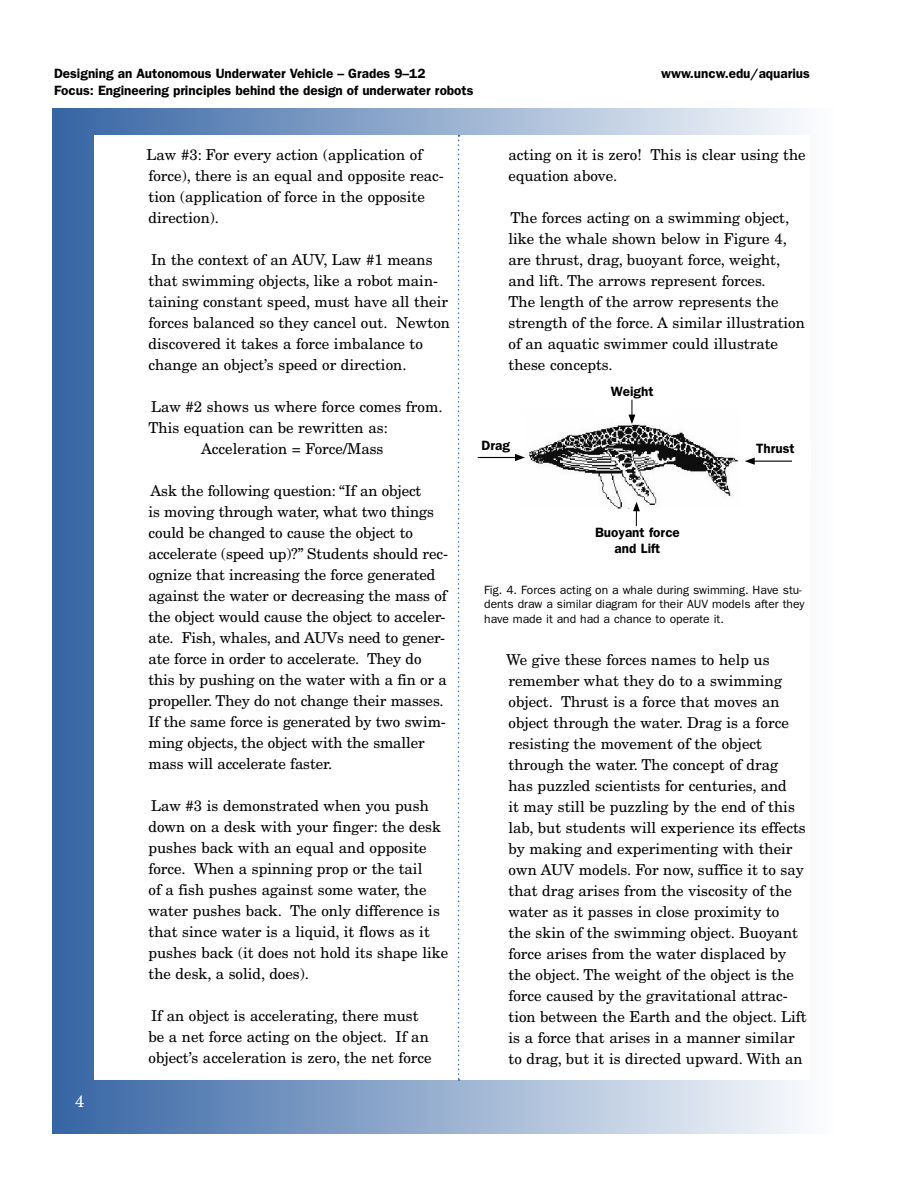
<style>
.page{position:relative;width:918px;height:1188px;background:#fff}
.page>*{position:absolute;margin:0;border:0;box-sizing:border-box;transform-origin:0 0}
.t1{font:16.5px "New Century Schlbk";color:#fff}
.Learning_Procedure_indents{font:15px/21px "New Century Schlbk";color:#000}
.Headers{font:600 13.5px/16.2px "Franklin Gothic";color:#000}
.t2{font:12px/14.4px "Franklin Gothic";color:#000}
</style>
<div class="page">
<div style="left:53px;top:108px;width:783px;height:1026px;background:linear-gradient(to right,#3665a4,#fefefe)"></div>
<div style="left:94px;top:135px;width:716px;height:945px;background:#fff"></div>
<svg style="left:458px;top:135px;width:2px;height:946px"></svg>
<img style="left:526px;top:424px;width:213px;height:84px">
<div style="left:740px;top:442px;width:71px;height:36px;background:#fff"></div>
<hr style="left:478px;top:457px;width:39px;height:1px;background:#000">
<svg style="left:515px;top:454px;width:10px;height:7px"></svg>
<hr style="left:752px;top:461px;width:40px;height:1px;background:#000">
<svg style="left:745px;top:458px;width:10px;height:7px"></svg>
<svg style="left:628px;top:400px;width:7px;height:24px"></svg>
<svg style="left:633px;top:502px;width:7px;height:24px"></svg>
<p class="Headers" style="left:54px;top:65px;width:421px">Designing an Autonomous Underwater Vehicle – Grades 9–12<br>Focus: Engineering principles behind the design of underwater robots</p>
<p class="Headers" style="left:661px;top:65px;width:150px">www.uncw.edu/aquarius</p>
<p class="t1" style="left:75px;top:1091px;width:11px">4</p>
<p class="Learning_Procedure_indents" style="left:147px;top:145px;width:299px">Law #3: For every action (application of force), there is an equal and opposite reac&shy;tion (application of force in the opposite direction).</p>
<p class="Learning_Procedure_indents" style="left:148px;top:250px;width:303px">In the context of an AUV, Law #1 means that swimming objects, like a robot main&shy;taining constant speed, must have all their forces balanced so they cancel out. Newton discovered it takes a force imbalance to change an object’s speed or direction.</p>
<p class="Learning_Procedure_indents" style="left:148px;top:397px;width:296px">Law #2 shows us where force comes from.<br>This equation can be rewritten as:</p>
<p class="Learning_Procedure_indents" style="left:201px;top:439px;width:184px">Acceleration = Force/Mass</p>
<p class="Learning_Procedure_indents" style="left:148px;top:481px;width:301px">Ask the following question: “If an object<br>is moving through water, what two things could be changed to cause the object to accelerate (speed up)?” Students should rec&shy;ognize that increasing the force generated against the water or decreasing the mass of the object would cause the object to acceler&shy;ate. Fish, whales, and AUVs need to gener&shy;ate force in order to accelerate. They do this by pushing on the water with a fin or a propeller. They do not change their masses.<br>If the same force is generated by two swim&shy;ming objects, the object with the smaller mass will accelerate faster.</p>
<p class="Learning_Procedure_indents" style="left:148px;top:796px;width:301px">Law #3 is demonstrated when you push down on a desk with your finger: the desk pushes back with an equal and opposite force. When a spinning prop or the tail<br>of a fish pushes against some water, the water pushes back. The only difference is that since water is a liquid, it flows as it pushes back (it does not hold its shape like the desk, a solid, does).</p>
<p class="Learning_Procedure_indents" style="left:148px;top:1006px;width:285px">If an object is accelerating, there must be a net force acting on the object. If an object’s acceleration is zero, the net force</p>
<p class="Learning_Procedure_indents" style="left:508px;top:145px;width:299px">acting on it is zero! This is clear using the equation above.</p>
<p class="Learning_Procedure_indents" style="left:508px;top:208px;width:298px">The forces acting on a swimming object, like the whale shown below in Figure 4, are thrust, drag, buoyant force, weight, and lift. The arrows represent forces.<br>The length of the arrow represents the strength of the force. A similar illustration of an aquatic swimmer could illustrate these concepts.</p>
<p class="Headers" style="left:611px;top:383px;width:44px">Weight</p>
<p class="Headers" style="left:482px;top:437px;width:30px">Drag</p>
<p class="Headers" style="left:756px;top:440px;width:40px">Thrust</p>
<p class="Headers" style="left:595px;top:524px;width:86px;text-align:center">Buoyant force and Lift</p>
<p class="t2" style="left:484px;top:582px;width:322px">Fig. 4. Forces acting on a whale during swimming. Have stu&shy;dents draw a similar diagram for their AUV models after they have made it and had a chance to operate it.</p>
<p class="Learning_Procedure_indents" style="left:506px;top:649px;width:302px">We give these forces names to help us remember what they do to a swimming object. Thrust is a force that moves an object through the water. Drag is a force resisting the movement of the object through the water. The concept of drag<br>has puzzled scientists for centuries, and<br>it may still be puzzling by the end of this lab, but students will experience its effects by making and experimenting with their own AUV models. For now, suffice it to say that drag arises from the viscosity of the water as it passes in close proximity to<br>the skin of the swimming object. Buoyant force arises from the water displaced by the object. The weight of the object is the force caused by the gravitational attrac&shy;tion between the Earth and the object. Lift is a force that arises in a manner similar to drag, but it is directed upward. With an</p>
</div>
